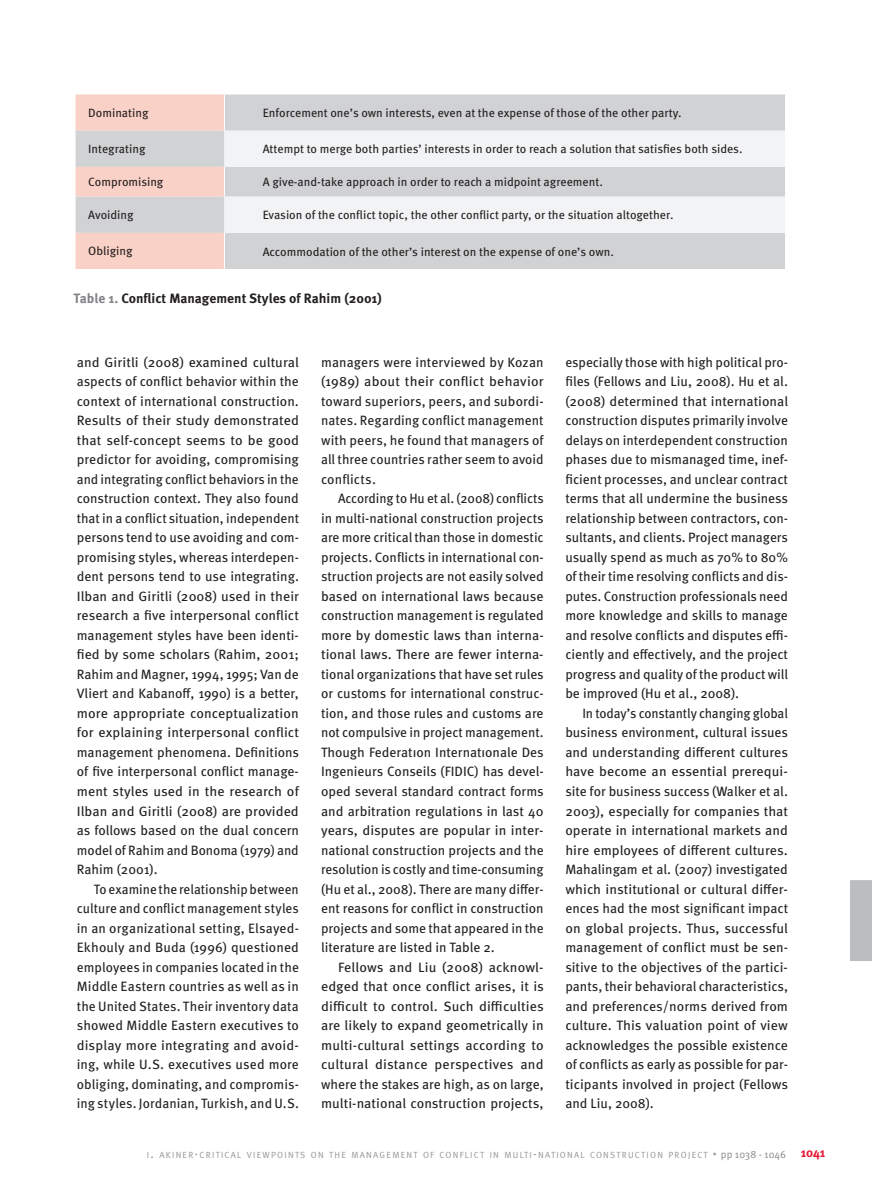
<style>
.page{position:relative;width:872px;height:1204px;background:#fff}
.page>*{position:absolute;margin:0;border:0;box-sizing:border-box;transform-origin:0 0}
.Bodytext_9_13{font:13.5px/19.5px "Meta Pro";color:#231f20;text-align:justify}
.t1{font:700 13.5px "Meta Pro";color:#231f20}
.t2{font:700 12.75px "Meta";color:#e51836}
.t3{font:12px "Meta Pro";color:#231f20}
.t4{font:8.85px "Meta Normal";letter-spacing:.145em;color:#939598}
.s1{color:#808285}
.s2{font-size:12.75px}
.s3{font-family:"Santana";font-weight:900;font-stretch:condensed;font-size:12.75px}
.s4{font-family:"Meta";font-size:10.5px}
</style>
<div class="page">
<div style="left:224px;top:94px;width:561px;height:175px;background:#d1d2d4"></div>
<svg style="left:76px;top:94px;width:148px;height:175px;background:#e9d1cc"></svg>
<svg style="left:224px;top:131px;width:561px;height:102px;fill:#f2f3f4"></svg>
<hr style="left:224px;top:95px;width:1px;height:36px;background:#fff">
<hr style="left:224px;top:167px;width:1px;height:30px;background:#fff">
<hr style="left:224px;top:233px;width:1px;height:36px;background:#fff">
<div style="left:850px;top:878px;width:22px;height:84px;background:#bcbdc0"></div>
<hr style="left:836px;top:877px;width:36px;height:3px;background:#fff">
<hr style="left:836px;top:961px;width:36px;height:3px;background:#fff">
<p class="t3" style="left:88px;top:105px;width:62px">Dominating</p>
<p class="t3" style="left:263px;top:105px;width:420px">Enforcement one’s own interests, even at the expense of those of the other party.</p>
<p class="t3" style="left:88px;top:141px;width:59px">Integrating</p>
<p class="t3" style="left:263px;top:141px;width:481px">Attempt to merge both parties’ interests in order to reach a solution that satisfies both sides.</p>
<p class="t3" style="left:88px;top:174px;width:77px">Compromising</p>
<p class="t3" style="left:263px;top:175px;width:342px">A give-and-take approach in order to reach a midpoint agreement.</p>
<p class="t3" style="left:88px;top:207px;width:47px">Avoiding</p>
<p class="t3" style="left:263px;top:207px;width:412px">Evasion of the conflict topic, the other conflict party, or the situation altogether.</p>
<p class="t3" style="left:88px;top:243px;width:46px">Obliging</p>
<p class="t3" style="left:263px;top:244px;width:353px">Accommodation of the other’s interest on the expense of one’s own.</p>
<p class="t1" style="left:73px;top:289px;width:310px"><span class="s1">Table 1.</span> Conflict Management Styles of Rahim (2001)</p>
<p class="Bodytext_9_13" style="left:77px;top:353px;width:224px">and Giritli (2008) examined cultural aspects of conflict behavior within the context of international construction.<br>Results of their study demonstrated that self-concept seems to be good predictor for avoiding, compromising and integrating conflict behaviors in the construction context. They also found that in a conflict situation, independent persons tend to use avoiding and com&shy;promising styles, whereas interdepen&shy;dent persons tend to use integrating.<br>Ilban and Giritli (2008) used in their research a five interpersonal conflict management styles have been identi&shy;fied by some scholars (Rahim, 2001; Rahim and Magner, 1994, 1995; Van de Vliert and Kabanoff, 1990) is a better, more appropriate conceptualization for explaining interpersonal conflict management phenomena. Definitions of five interpersonal conflict manage&shy;ment styles used in the research of Ilban and Giritli (2008) are provided as follows based on the dual concern model of Rahim and Bonoma (1979) and Rahim (2001).</p>
<p class="Bodytext_9_13" style="left:77px;top:879px;width:223px;text-indent:17px">To examine the relationship between culture and conflict management styles in an organizational setting, Elsayed-Ekhouly and Buda (1996) questioned employees in companies located in the Middle Eastern countries as well as in the United States. Their inventory data showed Middle Eastern executives to display more integrating and avoid&shy;ing, while U.S. executives used more obliging, dominating, and compromis&shy;ing styles. Jordanian, Turkish, and U.S.</p>
<p class="Bodytext_9_13" style="left:321px;top:353px;width:224px">managers were interviewed by Kozan (1989) about their conflict behavior toward superiors, peers, and subordi&shy;nates. Regarding conflict management with peers, he found that managers of all three countries rather seem to avoid conflicts.</p>
<p class="Bodytext_9_13" style="left:321px;top:489px;width:224px;text-indent:17px">According to Hu et al. (2008) conflicts in multi-national construction projects are more critical than those in domestic projects. Conflicts in international con&shy;struction projects are not easily solved based on international laws because construction management is regulated more by domestic laws than interna&shy;tional laws. There are fewer interna&shy;tional organizations that have set rules or customs for international construc&shy;tion, and those rules and customs are not compulsive in project management.<br>Though Federatıon Internatıonale Des Ingenieurs Conseils (FIDIC) has devel&shy;oped several standard contract forms and arbitration regulations in last 40 years, disputes are popular in inter&shy;national construction projects and the resolution is costly and time-consuming (Hu et al., 2008). There are many differ&shy;ent reasons for conflict in construction projects and some that appeared in the literature are listed in Table 2.</p>
<p class="Bodytext_9_13" style="left:321px;top:957px;width:224px;text-indent:17px">Fellows and Liu (2008) acknowl&shy;edged that once conflict arises, it is difficult to control. Such difficulties are likely to expand geometrically in multi-cultural settings according to cultural distance perspectives and where the stakes are high, as on large, multi-national construction projects,</p>
<p class="Bodytext_9_13" style="left:565px;top:353px;width:224px">especially those with high political pro&shy;files (Fellows and Liu, 2008). Hu et al. (2008) determined that international construction disputes primarily involve delays on interdependent construction phases due to mismanaged time, inef&shy;ficient processes, and unclear contract terms that all undermine the business relationship between contractors, con&shy;sultants, and clients. Project managers usually spend as much as 70% to 80% of their time resolving conflicts and dis&shy;putes. Construction professionals need more knowledge and skills to manage and resolve conflicts and disputes effi&shy;ciently and effectively, and the project progress and quality of the product will be improved (Hu et al., 2008).</p>
<p class="Bodytext_9_13" style="left:565px;top:704px;width:224px;text-indent:17px">In today’s constantly changing global business environment, cultural issues and understanding different cultures have become an essential prerequi&shy;site for business success (Walker et al.<br>2003), especially for companies that operate in international markets and hire employees of different cultures.<br>Mahalingam et al. (2007) investigated which institutional or cultural differ&shy;ences had the most significant impact on global projects. Thus, successful management of conflict must be sen&shy;sitive to the objectives of the partici&shy;pants, their behavioral characteristics, and preferences/norms derived from culture. This valuation point of view acknowledges the possible existence of conflicts as early as possible for par&shy;ticipants involved in project (Fellows and Liu, 2008).</p>
<p class="t4" style="left:147px;top:1149px;width:640px">I<span class="s2">.</span> AKINER<span class="s2">·</span>CRITICAL VIEWPOINTS ON THE MANAGEMENT OF CONFLICT IN MULTI<span class="s2">-</span>NATIONAL CONSTRUCTION PROJECT <span class="s3">·</span> <span class="s4">pp</span> <span class="s4">1038 - 1046</span></p>
<p class="t2" style="left:800px;top:1144px;width:26px">1041</p>
</div>
